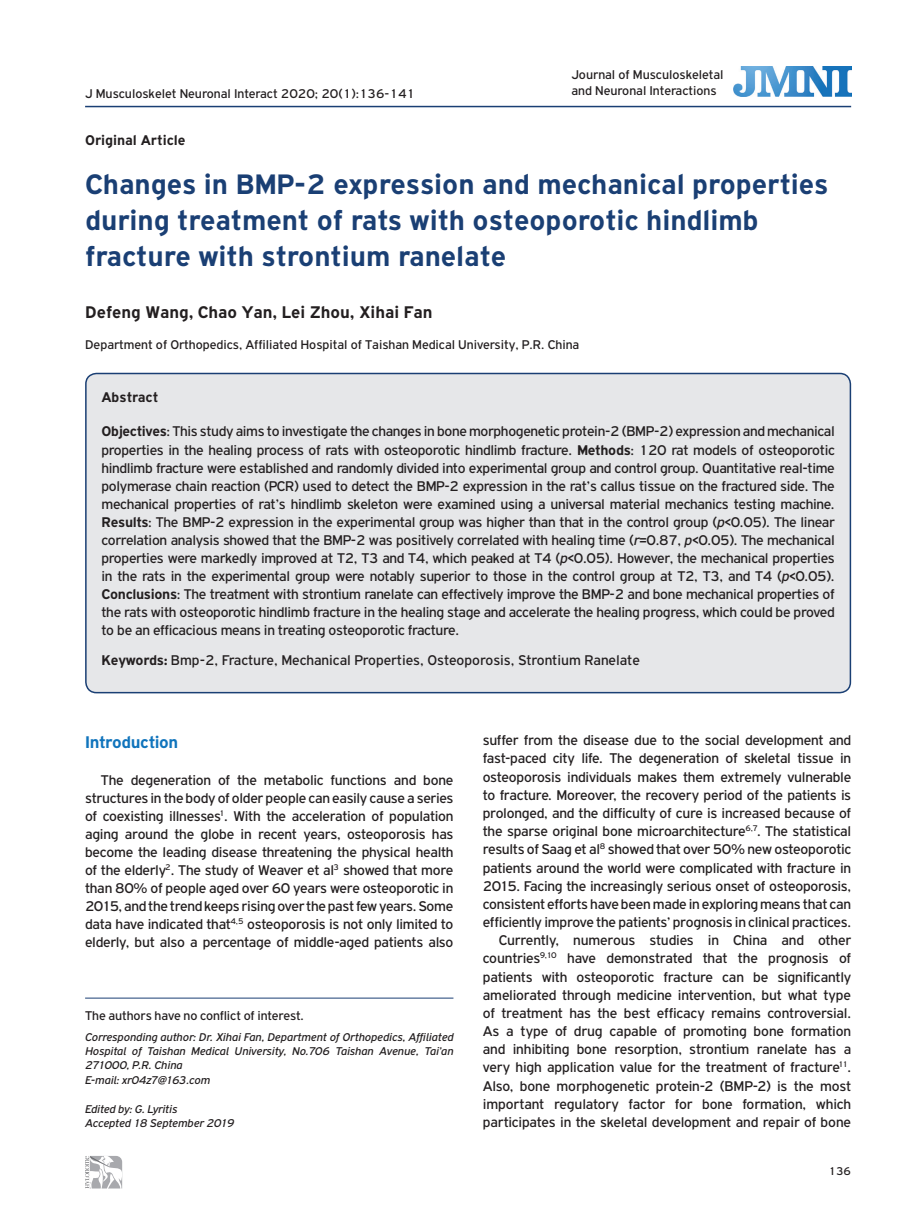
<style>
.page{position:relative;width:915px;height:1212px;background:#fff}
.page>*{position:absolute;margin:0;border:0;box-sizing:border-box;transform-origin:0 0}
.t1{font:700 30px/36px "PF Highway Gothic";color:#1a3f74}
.t2{font:700 18px "PF Highway Gothic";color:#231f20}
.t3{font:700 18px "PF Highway Gothic";letter-spacing:-.02em;color:#1074bc}
.t4{font:15px/18.1px "PF Highway Gothic";letter-spacing:-.015em;color:#231f20;text-align:justify}
.t5{font:700 15px "PF Highway Gothic";color:#231f20}
.t6{font:13.5px "PF Highway Gothic";color:#231f20}
.t7{font:italic 12px/14.4px "PF Highway Gothic";letter-spacing:-.005em;color:#231f20}
.t8{font:12px "PF Highway Gothic";color:#231f20}
.s1{font-weight:700}
.s2{font-style:italic}
</style>
<div class="page">
<div style="left:86px;top:373px;width:764px;height:320px;background:#e6e7e9;border-radius:11px"></div>
<div style="left:85px;top:373px;width:765px;height:320px;border:2px solid #1a3f74;border-radius:11px"></div>
<hr style="left:85px;top:998px;width:368px;height:1px;background:#1a3f74">
<img style="left:733px;top:66px;width:118px;height:31px">
<svg style="left:85px;top:1156px;width:38px;height:33px"></svg>
<hr style="left:85px;top:106px;width:765px;height:1px;background:#1a3f74">
<p class="t6" style="left:571px;top:67px;width:153px">Journal of Musculoskeletal</p>
<p class="t6" style="left:85px;top:86px;width:331px">J Musculoskelet Neuronal Interact 2020; 20(1):136-141</p>
<p class="t6" style="left:571px;top:83px;width:146px">and Neuronal Interactions</p>
<p class="t5" style="left:85px;top:132px;width:102px">Original Article</p>
<h1 class="t1" style="left:85px;top:166px;width:744px">Changes in BMP-2 expression and mechanical properties during treatment of rats with osteoporotic hindlimb fracture with strontium ranelate</h1>
<p class="t2" style="left:85px;top:303px;width:348px">Defeng Wang, Chao Yan, Lei Zhou, Xihai Fan</p>
<p class="t6" style="left:85px;top:337px;width:495px">Department of Orthopedics, Affiliated Hospital of Taishan Medical University, P.R. China</p>
<p class="t5" style="left:101px;top:389px;width:58px">Abstract</p>
<p class="t4" style="left:101px;top:422px;width:734px"><span class="s1">Objectives</span>: This study aims to investigate the changes in bone morphogenetic protein-2 (BMP-2) expression and mechanical properties in the healing process of rats with osteoporotic hindlimb fracture. <span class="s1">Methods</span>: 120 rat models of osteoporotic hindlimb fracture were established and randomly divided into experimental group and control group. Quantitative real-time polymerase chain reaction (PCR) used to detect the BMP-2 expression in the rat’s callus tissue on the fractured side. The mechanical properties of rat’s hindlimb skeleton were examined using a universal material mechanics testing machine.<br><span class="s1">Results</span>: The BMP-2 expression in the experimental group was higher than that in the control group (<span class="s2">p</span>&lt;0.05). The linear correlation analysis showed that the BMP-2 was positively correlated with healing time (<span class="s2">r</span>=0.87, <span class="s2">p</span>&lt;0.05). The mechanical properties were markedly improved at T2, T3 and T4, which peaked at T4 (<span class="s2">p</span>&lt;0.05). However, the mechanical properties in the rats in the experimental group were notably superior to those in the control group at T2, T3, and T4 (<span class="s2">p</span>&lt;0.05).<br><span class="s1">Conclusions</span>: The treatment with strontium ranelate can effectively improve the BMP-2 and bone mechanical properties of the rats with osteoporotic hindlimb fracture in the healing stage and accelerate the healing progress, which could be proved to be an efficacious means in treating osteoporotic fracture.</p>
<p class="t4" style="left:101px;top:651px;width:539px"><span class="s1">Keywords:</span> Bmp-2, Fracture, Mechanical Properties, Osteoporosis, Strontium Ranelate</p>
<p class="t3" style="left:85px;top:732px;width:95px">Introduction</p>
<p class="t4" style="left:85px;top:771px;width:370px;text-indent:16px">The degeneration of the metabolic functions and bone structures in the body of older people can easily cause a series of coexisting illnesses<sup>1</sup>. With the acceleration of population aging around the globe in recent years, osteoporosis has become the leading disease threatening the physical health of the elderly<sup>2</sup>. The study of Weaver et al<sup>3</sup> showed that more than 80% of people aged over 60 years were osteoporotic in 2015, and the trend keeps rising over the past few years. Some data have indicated that<sup>4,5</sup> osteoporosis is not only limited to elderly, but also a percentage of middle-aged patients also</p>
<p class="t6" style="left:85px;top:1008px;width:220px">The authors have no conflict of interest.</p>
<p class="t7" style="left:85px;top:1029px;width:370px">Corresponding author: Dr. Xihai Fan, Department of Orthopedics, Affiliated Hospital of Taishan Medical University, No.706 Taishan Avenue, Tai’an 271000, P.R. China<br>E-mail: xr04z7@163.com</p>
<p class="t7" style="left:85px;top:1101px;width:150px">Edited by: G. Lyritis<br>Accepted 18 September 2019</p>
<p class="t4" style="left:482px;top:731px;width:370px;text-align:right">suffer from the disease due to the social development and fast-paced city life. The degeneration of skeletal tissue in osteoporosis individuals makes them extremely vulnerable to fracture. Moreover, the recovery period of the patients is prolonged, and the difficulty of cure is increased because of the sparse original bone microarchitecture<sup>6,7</sup>. The statistical results of Saag et al<sup>8</sup> showed that over 50% new osteoporotic patients around the world were complicated with fracture in 2015. Facing the increasingly serious onset of osteoporosis, consistent efforts have been made in exploring means that can efficiently improve the patients’ prognosis in clinical practices.<br>Currently, numerous studies in China and other countries<sup>9,10</sup> have demonstrated that the prognosis of patients with osteoporotic fracture can be significantly ameliorated through medicine intervention, but what type of treatment has the best efficacy remains controversial.<br>As a type of drug capable of promoting bone formation and inhibiting bone resorption, strontium ranelate has a very high application value for the treatment of fracture<sup>11</sup>.<br>Also, bone morphogenetic protein-2 (BMP-2) is the most important regulatory factor for bone formation, which participates in the skeletal development and repair of bone</p>
<p class="t8" style="left:828px;top:1165px;width:24px">136</p>
</div>
